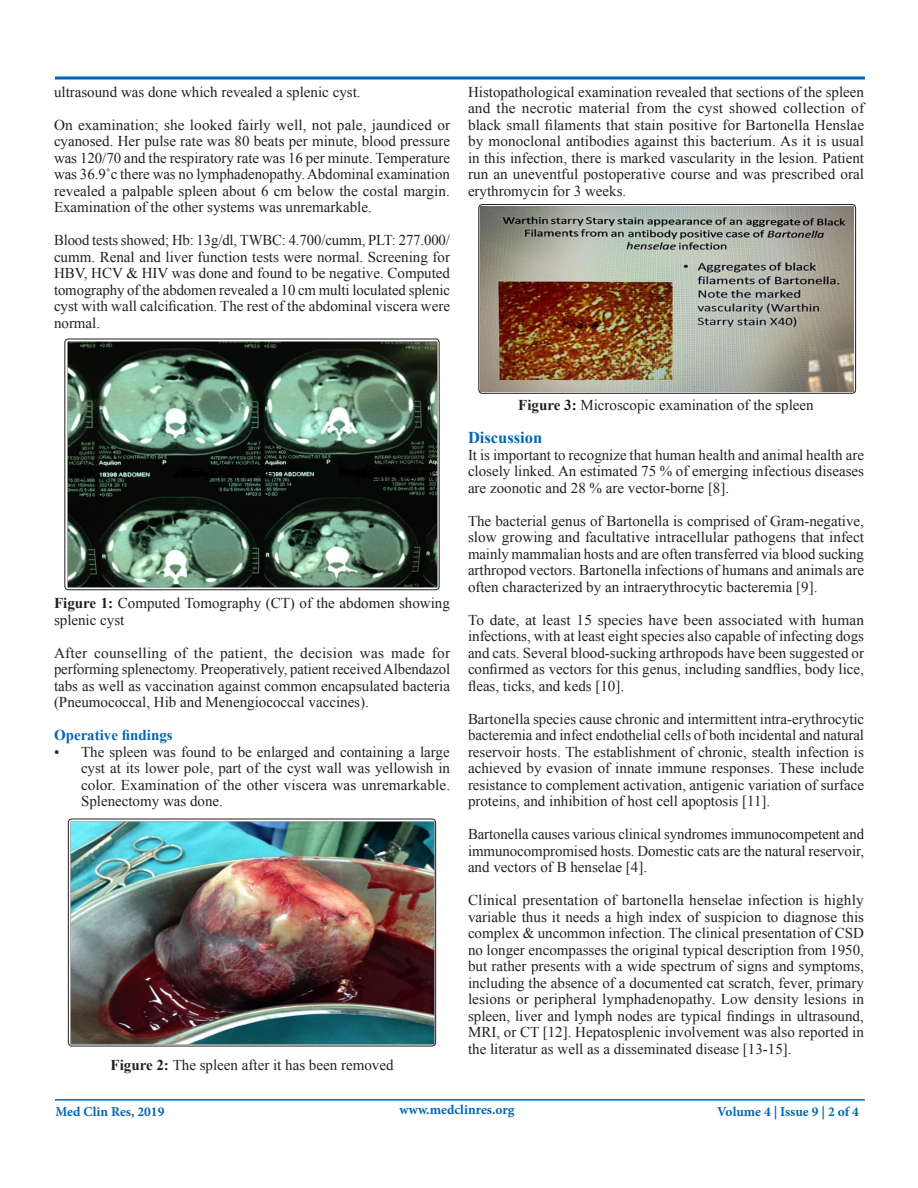
<style>
.page{position:relative;width:918px;height:1188px;background:#fff}
.page>*{position:absolute;margin:0;border:0;box-sizing:border-box;transform-origin:0 0}
.t1{font:700 16.5px "Times New Roman";color:#0166b3}
.t2{font:15px/16.5px "Times New Roman";color:#231f20;text-align:justify}
.t3{font:700 15px "Times New Roman";color:#0166b3}
.t4{font:700 13.5px "Minion Pro";color:#0166b3}
.s1{font-weight:700}
</style>
<div class="page">
<hr style="left:55px;top:1099px;width:810px;height:2px;background:#0166b3">
<svg style="left:54px;top:76px;width:811px;height:4px;background:#408cc5"></svg>
<img style="left:67px;top:341px;width:370px;height:247px">
<div style="left:65px;top:339px;width:374px;height:251px;border:1px solid #231f20;border-radius:3px"></div>
<img style="left:70px;top:821px;width:364px;height:223px">
<div style="left:68px;top:819px;width:368px;height:227px;border:1px solid #231f20;border-radius:4px"></div>
<img style="left:481px;top:206px;width:373px;height:186px">
<div style="left:479px;top:204px;width:377px;height:190px;border:1px solid #231f20;border-radius:4px"></div>
<p class="t2" style="left:54px;top:83px;width:308px">ultrasound was done which revealed a splenic cyst.</p>
<p class="t2" style="left:54px;top:116px;width:398px">On examination; she looked fairly well, not pale, jaundiced or cyanosed. Her pulse rate was 80 beats per minute, blood pressure was 120/70 and the respiratory rate was 16 per minute. Temperature was 36.9˚c there was no lymphadenopathy. Abdominal examination revealed a palpable spleen about 6 cm below the costal margin.<br>Examination of the other systems was unremarkable.</p>
<p class="t2" style="left:54px;top:232px;width:398px">Blood tests showed; Hb: 13g/dl, TWBC: 4.700/cumm, PLT: 277.000/ cumm. Renal and liver function tests were normal. Screening for HBV, HCV &amp; HIV was done and found to be negative. Computed tomography of the abdomen revealed a 10 cm multi loculated splenic cyst with wall calcification. The rest of the abdominal viscera were normal.</p>
<p class="t2" style="left:468px;top:83px;width:398px">Histopathological examination revealed that sections of the spleen and the necrotic material from the cyst showed collection of black small filaments that stain positive for Bartonella Henslae by monoclonal antibodies against this bacterium. As it is usual in this infection, there is marked vascularity in the lesion. Patient run an uneventful postoperative course and was prescribed oral erythromycin for 3 weeks.</p>
<p class="t2" style="left:54px;top:595px;width:397px"><span class="s1">Figure 1:</span> Computed Tomography (CT) of the abdomen showing splenic cyst</p>
<p class="t2" style="left:54px;top:644px;width:398px">After counselling of the patient, the decision was made for performing splenectomy. Preoperatively, patient received Albendazol tabs as well as vaccination against common encapsulated bacteria (Pneumococcal, Hib and Menengiococcal vaccines).</p>
<p class="t3" style="left:54px;top:725px;width:120px">Operative findings</p>
<p class="t2" style="left:81px;top:743px;width:371px;text-indent:-27px">• The spleen was found to be enlarged and containing a large cyst at its lower pole, part of the cyst wall was yellowish in color. Examination of the other viscera was unremarkable.<br>Splenectomy was done.</p>
<p class="t2" style="left:111px;top:1057px;width:284px"><span class="s1">Figure 2:</span> The spleen after it has been removed</p>
<p class="t2" style="left:518px;top:397px;width:297px"><span class="s1">Figure 3:</span> Microscopic examination of the spleen</p>
<p class="t1" style="left:468px;top:426px;width:76px">Discussion</p>
<p class="t2" style="left:468px;top:446px;width:398px">It is important to recognize that human health and animal health are closely linked. An estimated 75 % of emerging infectious diseases are zoonotic and 28 % are vector-borne [8].</p>
<p class="t2" style="left:468px;top:512px;width:398px">The bacterial genus of Bartonella is comprised of Gram-negative, slow growing and facultative intracellular pathogens that infect mainly mammalian hosts and are often transferred via blood sucking arthropod vectors. Bartonella infections of humans and animals are often characterized by an intraerythrocytic bacteremia [9].</p>
<p class="t2" style="left:468px;top:611px;width:398px">To date, at least 15 species have been associated with human infections, with at least eight species also capable of infecting dogs and cats. Several blood-sucking arthropods have been suggested or confirmed as vectors for this genus, including sandflies, body lice, fleas, ticks, and keds [10].</p>
<p class="t2" style="left:468px;top:710px;width:398px">Bartonella species cause chronic and intermittent intra-erythrocytic bacteremia and infect endothelial cells of both incidental and natural reservoir hosts. The establishment of chronic, stealth infection is achieved by evasion of innate immune responses. These include resistance to complement activation, antigenic variation of surface proteins, and inhibition of host cell apoptosis [11].</p>
<p class="t2" style="left:468px;top:826px;width:398px">Bartonella causes various clinical syndromes immunocompetent and immunocompromised hosts. Domestic cats are the natural reservoir, and vectors of B henselae [4].</p>
<p class="t2" style="left:468px;top:892px;width:398px">Clinical presentation of bartonella henselae infection is highly variable thus it needs a high index of suspicion to diagnose this complex &amp; uncommon infection. The clinical presentation of CSD no longer encompasses the original typical description from 1950, but rather presents with a wide spectrum of signs and symptoms, including the absence of a documented cat scratch, fever, primary lesions or peripheral lymphadenopathy. Low density lesions in spleen, liver and lymph nodes are typical findings in ultrasound, MRI, or CT [12]. Hepatosplenic involvement was also reported in the literatur as well as a disseminated disease [13-15].</p>
<p class="t4" style="left:55px;top:1102px;width:110px">Med Clin Res, 2019</p>
<p class="t4" style="left:399px;top:1100px;width:117px">www.medclinres.org</p>
<p class="t4" style="left:717px;top:1102px;width:143px">Volume 4 | Issue 9 | 2 of 4</p>
</div>
